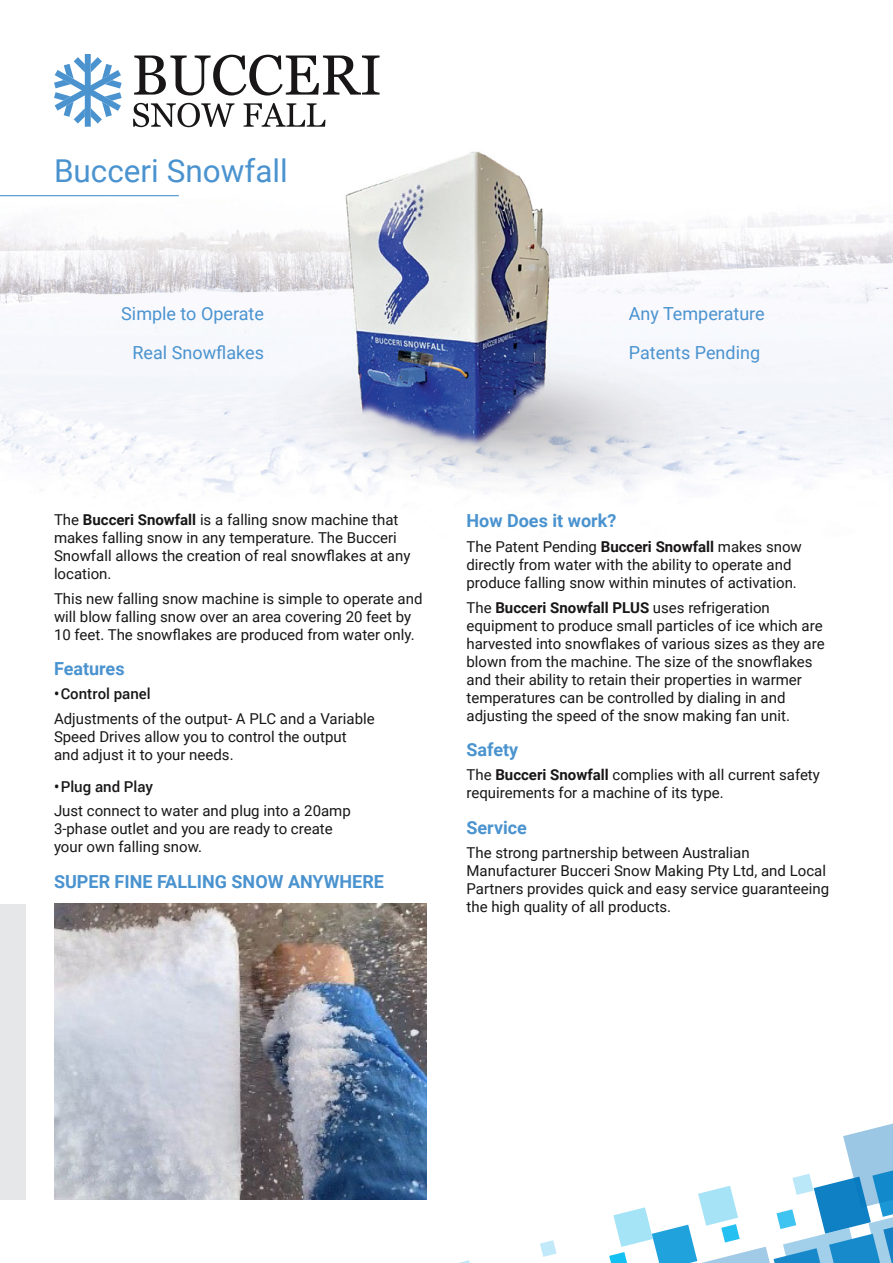
<style>
.page{position:relative;width:893px;height:1263px;background:#fff}
.page>*{position:absolute;margin:0;border:0;box-sizing:border-box;transform-origin:0 0}
.t1{font:31.5px "Roboto";color:#4a93cf}
.t2{font:700 18px "Roboto";color:#4a93cf}
.t3{font:18px/39.2px "Roboto";color:#4a93cf;text-align:right}
.t4{font:15px/18px "Roboto";color:#181617}
.t5{font:500 15px "Roboto";color:#181617}
.s1{font-weight:700}
</style>
<div class="page">
<img style="left:0;top:54px;width:893px;height:1146px">
<svg style="left:134px;top:55px;width:246px;height:41px"></svg>
<svg style="left:133px;top:103px;width:102px;height:24px"></svg>
<svg style="left:244px;top:103px;width:81px;height:24px"></svg>
<svg style="left:54px;top:54px;width:68px;height:73px"></svg>
<hr style="left:0;top:195px;width:179px;height:1px;background:#4a93cf">
<div style="left:0;top:904px;width:25px;height:295px;background:#e6e7e8"></div>
<img style="left:54px;top:903px;width:373px;height:297px">
<svg style="left:459px;top:1260px;width:11px;height:3px"></svg>
<svg style="left:540px;top:1240px;width:17px;height:17px"></svg>
<svg style="left:609px;top:1118px;width:284px;height:145px"></svg>
<h1 class="t1" style="left:54px;top:149px;width:235px">Bucceri Snowfall</h1>
<p class="t3" style="left:121px;top:293px;width:144px">Simple to Operate<br>Real Snowflakes</p>
<p class="t3" style="left:629px;top:293px;width:137px;text-align:left">Any Temperature<br>Patents Pending</p>
<p class="t4" style="left:54px;top:510px;width:358px">The <span class="s1">Bucceri Snowfall</span> is a falling snow machine that makes falling snow in any temperature. The Bucceri Snowfall allows the creation of real snowflakes at any location.</p>
<p class="t4" style="left:54px;top:589px;width:370px">This new falling snow machine is simple to operate and will blow falling snow over an area covering 20 feet by<br>10 feet. The snowflakes are produced from water only.</p>
<p class="t2" style="left:54px;top:656px;width:72px">Features</p>
<p class="t5" style="left:54px;top:683px;width:98px">•Control panel</p>
<p class="t4" style="left:54px;top:709px;width:322px">Adjustments of the output- A PLC and a Variable<br>Speed Drives allow you to control the output and adjust it to your needs.</p>
<p class="t5" style="left:54px;top:776px;width:101px">•Plug and Play</p>
<p class="t4" style="left:54px;top:801px;width:298px">Just connect to water and plug into a 20amp<br>3-phase outlet and you are ready to create your own falling snow.</p>
<p class="t2" style="left:54px;top:868px;width:332px">SUPER FINE FALLING SNOW ANYWHERE</p>
<p class="t2" style="left:466px;top:508px;width:151px">How Does it work?</p>
<p class="t4" style="left:466px;top:537px;width:337px">The Patent Pending <span class="s1">Bucceri Snowfall</span> makes snow directly from water with the ability to operate and produce falling snow within minutes of activation.</p>
<p class="t4" style="left:466px;top:598px;width:360px">The <span class="s1">Bucceri Snowfall PLUS</span> uses refrigeration equipment to produce small particles of ice which are harvested into snowflakes of various sizes as they are blown from the machine. The size of the snowflakes and their ability to retain their properties in warmer temperatures can be controlled by dialing in and adjusting the speed of the snow making fan unit.</p>
<p class="t2" style="left:466px;top:737px;width:53px">Safety</p>
<p class="t4" style="left:466px;top:765px;width:355px">The <span class="s1">Bucceri Snowfall</span> complies with all current safety requirements for a machine of its type.</p>
<p class="t2" style="left:466px;top:814px;width:62px">Service</p>
<p class="t4" style="left:466px;top:843px;width:364px">The strong partnership between Australian Manufacturer Bucceri Snow Making Pty Ltd, and Local Partners provides quick and easy service guaranteeing the high quality of all products.</p>
</div>
